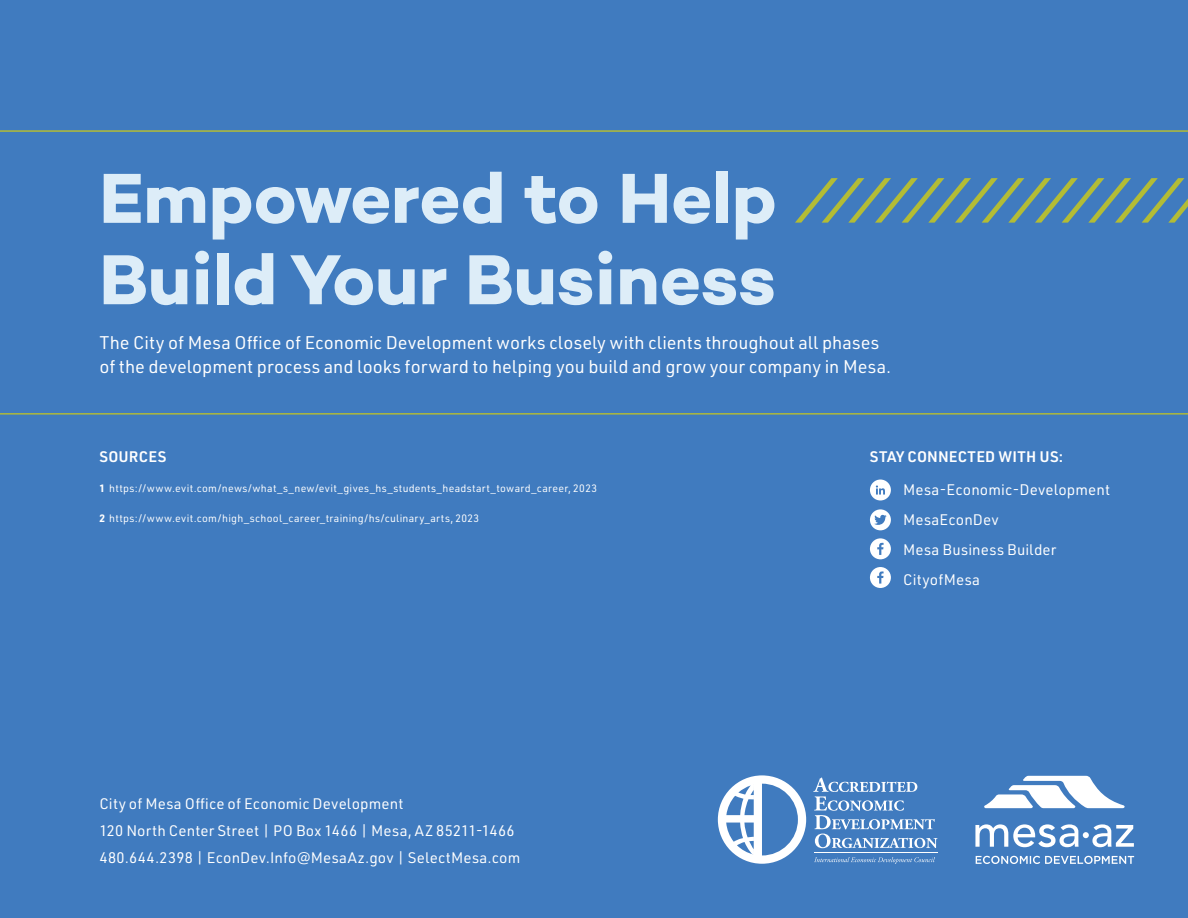
<style>
.page{position:relative;width:1188px;height:918px;background:#407bbf}
.page>*{position:absolute;margin:0;border:0;box-sizing:border-box;transform-origin:0 0}
.t1{font:700 72px/81.4px "Campton";color:#ddedf8}
.t2{font:18px/24px "URWDIN";color:#fff}
.t3{font:15px/30px "URWDIN";letter-spacing:.01em;color:#fff}
.t4{font:600 15px "URWDIN";letter-spacing:.015em;color:#fff}
.t5{font:10.5px "URWDIN";letter-spacing:.03em;color:#fff}
.s1{font-weight:700}
</style>
<div class="page">
<svg style="left:984px;top:776px;width:141px;height:32px"></svg>
<svg style="left:975px;top:824px;width:159px;height:23px"></svg>
<svg style="left:976px;top:856px;width:158px;height:8px"></svg>
<hr style="left:0;top:131px;width:1188px;height:1px;background:#b3bc35">
<hr style="left:0;top:413px;width:1188px;height:1px;background:#b3bc35">
<svg style="left:795px;top:178px;width:393px;height:45px"></svg>
<svg style="left:870px;top:509px;width:21px;height:21px"></svg>
<svg style="left:870px;top:480px;width:21px;height:20px"></svg>
<svg style="left:870px;top:538px;width:21px;height:21px"></svg>
<svg style="left:870px;top:567px;width:21px;height:21px"></svg>
<svg style="left:718px;top:775px;width:88px;height:89px"></svg>
<svg style="left:813px;top:777px;width:125px;height:71px"></svg>
<svg style="left:814px;top:857px;width:121px;height:7px"></svg>
<hr style="left:814px;top:852px;width:123px;height:1px;background:#fff">
<p class="t1" style="left:99px;top:156px;width:679px">Empowered to Help<br>Build Your Business</p>
<p class="t2" style="left:99px;top:330px;width:793px">The City of Mesa Office of Economic Development works closely with clients throughout all phases of the development process and looks forward to helping you build and grow your company in Mesa.</p>
<p class="t4" style="left:99px;top:447px;width:68px">SOURCES</p>
<p class="t5" style="left:99px;top:481px;width:499px"><span class="s1">1</span> https://www.evit.com/news/what_s_new/evit_gives_hs_students_headstart_toward_career, 2023</p>
<p class="t5" style="left:99px;top:511px;width:381px"><span class="s1">2</span> https://www.evit.com/high_school_career_training/hs/culinary_arts, 2023</p>
<p class="t3" style="left:99px;top:790px;width:423px;line-height:27px">City of Mesa Office of Economic Development<br>120 North Center Street | PO Box 1466 | Mesa, AZ 85211-1466<br>480.644.2398 | EconDev.Info@MesaAz.gov | SelectMesa.com</p>
<p class="t4" style="left:870px;top:447px;width:195px">STAY CONNECTED WITH US:</p>
<p class="t3" style="left:903px;top:474px;width:208px">Mesa-Economic-Development<br>MesaEconDev<br>Mesa Business Builder<br>CityofMesa</p>
</div>
